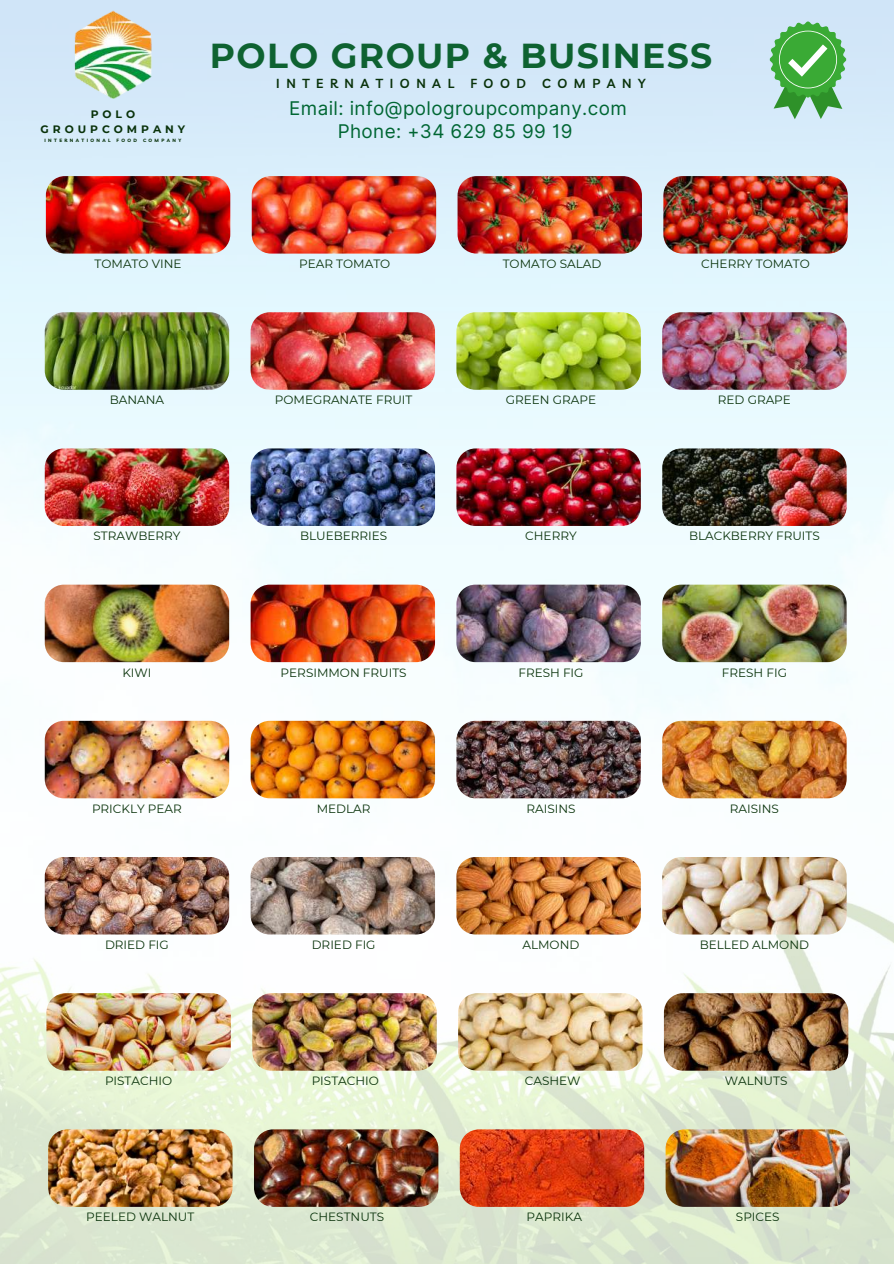
<style>
.page{position:relative;width:894px;height:1264px;background:#fff}
.page>*{position:absolute;margin:0;border:0;box-sizing:border-box;transform-origin:0 0}
.t1{font:700 34.5px "Montserrat";letter-spacing:.04em;color:#0e6231}
.t2{font:18.9px/22.5px "Inter";letter-spacing:.02em;color:#063;text-align:center}
.t3{font:600 12.75px "Livvic";letter-spacing:.51em;color:#09320a}
.t4{font:12px "Montserrat";color:#09320a}
.t5{font:700 10.8px/14.4px "Montserrat";letter-spacing:.365em;color:#09320a;text-align:center}
.t6{font:700 4.65px "Livvic";letter-spacing:.51em;color:#09320a}
</style>
<div class="page">
<img style="left:0;top:0;width:893px;height:1263px">
<img style="left:73px;top:11px;width:80px;height:88px">
<img style="left:46px;top:176px;width:184px;height:77px">
<img style="left:252px;top:176px;width:184px;height:77px">
<img style="left:457px;top:176px;width:184px;height:77px">
<img style="left:663px;top:176px;width:184px;height:77px">
<img style="left:45px;top:312px;width:184px;height:78px">
<img style="left:250px;top:312px;width:185px;height:78px">
<img style="left:456px;top:312px;width:184px;height:78px">
<img style="left:662px;top:312px;width:184px;height:78px">
<img style="left:45px;top:448px;width:184px;height:78px">
<img style="left:250px;top:448px;width:185px;height:78px">
<img style="left:456px;top:448px;width:184px;height:78px">
<img style="left:662px;top:448px;width:184px;height:78px">
<img style="left:45px;top:584px;width:184px;height:78px">
<img style="left:250px;top:584px;width:185px;height:78px">
<img style="left:456px;top:584px;width:184px;height:78px">
<img style="left:662px;top:584px;width:184px;height:78px">
<img style="left:45px;top:720px;width:184px;height:78px">
<img style="left:250px;top:720px;width:185px;height:78px">
<img style="left:456px;top:720px;width:184px;height:78px">
<img style="left:662px;top:720px;width:184px;height:78px">
<img style="left:45px;top:857px;width:184px;height:77px">
<img style="left:250px;top:857px;width:185px;height:77px">
<img style="left:456px;top:857px;width:184px;height:77px">
<img style="left:662px;top:857px;width:184px;height:77px">
<img style="left:46px;top:993px;width:185px;height:77px">
<img style="left:252px;top:993px;width:184px;height:77px">
<img style="left:458px;top:993px;width:184px;height:77px">
<img style="left:663px;top:993px;width:185px;height:77px">
<img style="left:48px;top:1129px;width:184px;height:77px">
<img style="left:254px;top:1129px;width:184px;height:77px">
<img style="left:459px;top:1129px;width:185px;height:77px">
<img style="left:665px;top:1129px;width:184px;height:77px">
<svg style="left:769px;top:21px;width:77px;height:98px"></svg>
<p class="t5" style="left:41px;top:107px;width:146px">POLO<br>GROUPCOMPANY</p>
<p class="t6" style="left:45px;top:138px;width:67px">INTERNATIONAL</p>
<p class="t6" style="left:116px;top:138px;width:22px">FOOD</p>
<p class="t6" style="left:143px;top:138px;width:40px">COMPANY</p>
<h1 class="t1" style="left:210px;top:35px;width:503px">POLO GROUP &amp; BUSINESS</h1>
<p class="t3" style="left:276px;top:76px;width:179px">INTERNATIONAL</p>
<p class="t3" style="left:470px;top:76px;width:57px">FOOD</p>
<p class="t3" style="left:542px;top:76px;width:105px">COMPANY</p>
<h2 class="t2" style="left:289px;top:97px;width:339px">Email: info@pologroupcompany.com<br>Phone: +34 629 85 99 19</h2>
<p class="t4" style="left:95px;top:256px;width:88px">TOMATO VINE</p>
<p class="t4" style="left:299px;top:256px;width:93px">PEAR TOMATO</p>
<p class="t4" style="left:502px;top:256px;width:100px">TOMATO SALAD</p>
<p class="t4" style="left:701px;top:256px;width:110px">CHERRY TOMATO</p>
<p class="t4" style="left:110px;top:392px;width:56px">BANANA</p>
<p class="t4" style="left:275px;top:392px;width:139px">POMEGRANATE FRUIT</p>
<p class="t4" style="left:505px;top:392px;width:92px">GREEN GRAPE</p>
<p class="t4" style="left:717px;top:392px;width:74px">RED GRAPE</p>
<p class="t4" style="left:93px;top:528px;width:88px">STRAWBERRY</p>
<p class="t4" style="left:300px;top:528px;width:89px">BLUEBERRIES</p>
<p class="t4" style="left:525px;top:528px;width:53px">CHERRY</p>
<p class="t4" style="left:688px;top:528px;width:132px">BLACKBERRY FRUITS</p>
<p class="t4" style="left:122px;top:665px;width:31px">KIWI</p>
<p class="t4" style="left:280px;top:665px;width:127px">PERSIMMON FRUITS</p>
<p class="t4" style="left:518px;top:665px;width:67px">FRESH FIG</p>
<p class="t4" style="left:721px;top:665px;width:67px">FRESH FIG</p>
<p class="t4" style="left:92px;top:801px;width:91px">PRICKLY PEAR</p>
<p class="t4" style="left:316px;top:801px;width:55px">MEDLAR</p>
<p class="t4" style="left:526px;top:801px;width:51px">RAISINS</p>
<p class="t4" style="left:729px;top:801px;width:51px">RAISINS</p>
<p class="t4" style="left:105px;top:937px;width:65px">DRIED FIG</p>
<p class="t4" style="left:311px;top:937px;width:65px">DRIED FIG</p>
<p class="t4" style="left:522px;top:937px;width:58px">ALMOND</p>
<p class="t4" style="left:699px;top:937px;width:111px">BELLED ALMOND</p>
<p class="t4" style="left:105px;top:1073px;width:69px">PISTACHIO</p>
<p class="t4" style="left:311px;top:1073px;width:69px">PISTACHIO</p>
<p class="t4" style="left:524px;top:1073px;width:57px">CASHEW</p>
<p class="t4" style="left:724px;top:1073px;width:64px">WALNUTS</p>
<p class="t4" style="left:86px;top:1209px;width:109px">PEELED WALNUT</p>
<p class="t4" style="left:310px;top:1209px;width:76px">CHESTNUTS</p>
<p class="t4" style="left:526px;top:1209px;width:57px">PAPRIKA</p>
<p class="t4" style="left:735px;top:1209px;width:45px">SPICES</p>
</div>
